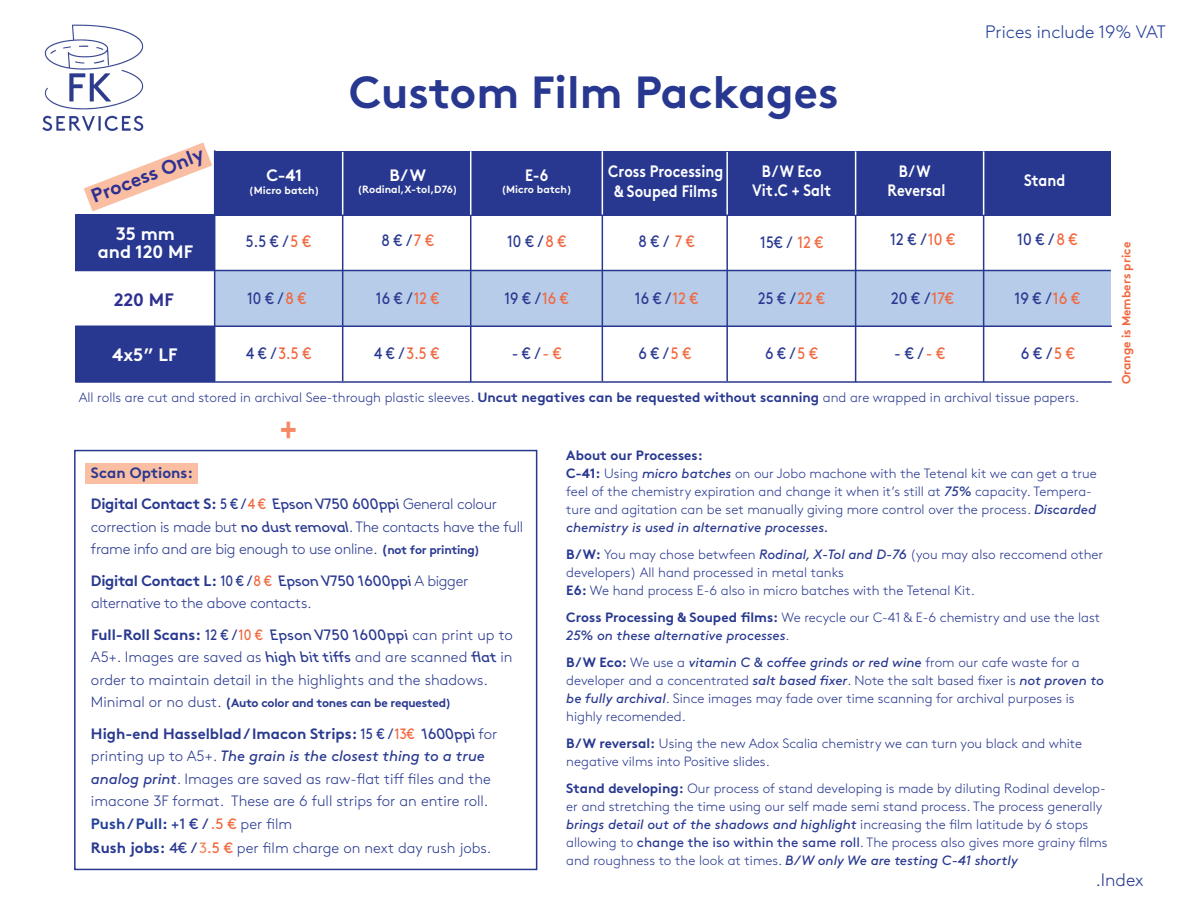
<style>
.page{position:relative;width:1188px;height:918px;background:#fff}
.page>*{position:absolute;margin:0;border:0;box-sizing:border-box;transform-origin:0 0}
.t1{font:700 45px "Brown";color:#283890}
.t2{font:700 36px "Brown";color:#f58961;scale:.87 1}
.t3{font:700 19.5px "Brown";color:#2e3092}
.t4{font:300 18px "Brown";color:#223f99}
.t5{font:700 18px/18px "Brown";color:#fff;text-align:center}
.t6{font:300 18px "Brown";color:#283890}
.t7{font:700 18px "Brown";color:#2e3092}
.t8{font:16.5px "Brown";color:#283890;scale:.87 1}
.t9{font:700 16.5px/19.8px "Brown";color:#fff;text-align:center;scale:.87 1}
.t10{font:16.5px "Brown";color:#283890;scale:.89 1}
.t11{font:16.5px "Brown";color:#f1683f;scale:.87 1}
.t12{font:700 16.5px "Brown";color:#fff}
.t13{font:300 15px/22.5px "Brown";color:#283890}
.t14{font:300 15px/22.5px "Brown";letter-spacing:-.02em;color:#283890}
.t15{font:700 15px/31.5px "Brown";letter-spacing:-.02em;color:#283890}
.t16{font:15px "Brown Regular Backslanted";color:#283890}
.t17{font:300 13.5px/18px "Brown";color:#283890}
.t18{font:700 12px "Brown";letter-spacing:-.02em;color:#283890}
.t19{font:700 12px "Brown";color:#f1683f}
.t20{font:700 10.5px "Brown";color:#fff}
.s1{color:#f1683f}
.s2{color:#283890}
.s3{font-weight:700}
.s4{font-weight:400}
.s5{font-weight:400;color:#f1683f}
.s6{font-family:"Brown Regular Backslanted";font-weight:400}
.s7{font-weight:300}
.s8{font-weight:700;font-size:13.5px}
.s9{font-weight:700;font-size:12px}
.s10{font-family:"Brown";font-weight:700}
.s11{font-family:"Brown"}
.s12{font-family:"Brown";color:#f1683f}
.s13{font-family:"Brown";font-weight:300}
.s14{font-weight:300;font-size:15px}
.s15{font-size:13.5px}
.s16{font-weight:400;font-style:italic}
.s17{font-weight:700;color:#223f99}
.s18{font-weight:400;color:#f58961}
</style>
<div class="page">
<div style="left:85px;top:464px;width:113px;height:20px;background:#fabfa3"></div>
<img style="left:42px;top:24px;width:102px;height:107px">
<div style="left:214px;top:151px;width:897px;height:65px;background:#283890"></div>
<div style="left:75px;top:326px;width:140px;height:56px;background:#283890"></div>
<div style="left:215px;top:270px;width:896px;height:56px;background:#b6cce9"></div>
<div style="left:75px;top:215px;width:140px;height:56px;background:#283890"></div>
<hr style="left:75px;top:270px;width:1036px;height:1px;background:#283890">
<hr style="left:75px;top:326px;width:1037px;height:1px;background:#283890">
<hr style="left:75px;top:381px;width:1037px;height:2px;background:#283890">
<hr style="left:75px;top:214px;width:1036px;height:2px;background:#283890">
<hr style="left:214px;top:150px;width:1px;height:232px;background:#283890">
<hr style="left:342px;top:154px;width:1px;height:227px;background:#283890">
<hr style="left:470px;top:151px;width:1px;height:231px;background:#283890">
<hr style="left:602px;top:151px;width:1px;height:230px;background:#283890">
<hr style="left:983px;top:152px;width:1px;height:230px;background:#283890">
<hr style="left:855px;top:152px;width:1px;height:230px;background:#283890">
<hr style="left:726px;top:154px;width:2px;height:227px;background:#283890">
<hr style="left:342px;top:152px;width:1px;height:63px;background:#fff">
<hr style="left:470px;top:151px;width:1px;height:64px;background:#fff">
<hr style="left:602px;top:151px;width:1px;height:64px;background:#fff">
<hr style="left:983px;top:151px;width:1px;height:64px;background:#fff">
<hr style="left:855px;top:151px;width:1px;height:64px;background:#fff">
<hr style="left:726px;top:152px;width:2px;height:63px;background:#fff">
<div style="left:74px;top:450px;width:463px;height:420px;border:2px solid #283890"></div>
<svg style="left:84px;top:142px;width:128px;height:69px"></svg>
<h3 class="t4" style="left:985px;top:19px;width:182px">Prices include 19% VAT</h3>
<h1 class="t1" style="left:349px;top:56px;width:491px">Custom Film Packages</h1>
<h3 class="t3" style="left:86px;top:183px;width:121px;rotate:-22deg">Process Only</h3>
<h3 class="t5" style="left:98px;top:223px;width:97px">35 mm and 120 MF</h3>
<h3 class="t7" style="left:114px;top:285px;width:62px">220 MF</h3>
<p class="t12" style="left:266px;top:162px;width:37px">C-41</p>
<p class="t20" style="left:249px;top:182px;width:72px">(Micro batch)</p>
<p class="t8" style="left:246px;top:232px;width:76px">5.5 € / <span class="s1">5 €</span></p>
<p class="t8" style="left:247px;top:289px;width:69px">10 € / <span class="s1">8 €</span></p>
<p class="t12" style="left:390px;top:161px;width:38px">B/W</p>
<p class="t20" style="left:357px;top:181px;width:102px">(Rodinal,X-tol,D76)</p>
<p class="t8" style="left:382px;top:231px;width:62px">8 € / <span class="s1">7 €</span></p>
<p class="t8" style="left:376px;top:289px;width:74px">16 € / <span class="s1">12 €</span></p>
<p class="t9" style="left:525px;top:163px;width:28px">E-6</p>
<p class="t20" style="left:501px;top:181px;width:72px">(Micro batch)</p>
<p class="t8" style="left:507px;top:231px;width:69px">10 € / <span class="s1">8 €</span></p>
<p class="t8" style="left:504px;top:289px;width:75px">19 € / <span class="s1">16 €</span></p>
<p class="t9" style="left:608px;top:159px;width:134px">Cross Processing &amp; Souped Films</p>
<p class="t8" style="left:639px;top:231px;width:66px">8 € / <span class="s1">7 €</span></p>
<p class="t9" style="left:752px;top:159px;width:93px">B/W Eco<br>Vit.C + Salt</p>
<p class="t9" style="left:888px;top:159px;width:68px">B/W<br>Reversal</p>
<p class="t10" style="left:890px;top:230px;width:74px">12 € / <span class="s1">10 €</span></p>
<p class="t8" style="left:760px;top:232px;width:74px">15€ / <span class="s1">12 €</span></p>
<p class="t8" style="left:635px;top:289px;width:74px">16 € / <span class="s1">12 €</span></p>
<p class="t8" style="left:758px;top:289px;width:78px">25 € / <span class="s1">22 €</span></p>
<p class="t10" style="left:891px;top:289px;width:72px">20 € / <span class="s1">17€</span></p>
<p class="t11" style="left:246px;top:344px;width:76px"><span class="s2">4 € /</span> 3.5 €</p>
<h3 class="t5" style="left:112px;top:344px;width:67px">4x5” LF</h3>
<p class="t11" style="left:374px;top:344px;width:76px"><span class="s2">4 € /</span> 3.5 €</p>
<p class="t8" style="left:512px;top:344px;width:59px">- € / <span class="s1">- €</span></p>
<p class="t8" style="left:638px;top:344px;width:62px">6 € / <span class="s1">5 €</span></p>
<p class="t8" style="left:765px;top:344px;width:62px">6 € / <span class="s1">5 €</span></p>
<p class="t10" style="left:894px;top:344px;width:59px">- € / <span class="s1">- €</span></p>
<p class="t9" style="left:1024px;top:169px;width:49px">Stand</p>
<p class="t10" style="left:1017px;top:230px;width:69px">10 € / <span class="s1">8 €</span></p>
<p class="t10" style="left:1014px;top:289px;width:75px">19 € / <span class="s1">16 €</span></p>
<p class="t10" style="left:1021px;top:344px;width:62px">6 € / <span class="s1">5 €</span></p>
<p class="t19" style="left:1117px;top:384px;width:144px;rotate:-90deg">Orange is Members price</p>
<p class="t17" style="left:79px;top:387px;width:1002px">All rolls are cut and stored in archival See-through plastic sleeves. <span class="s3">Uncut negatives can be requested without scanning</span> and are wrapped in archival tissue papers.</p>
<h2 class="t2" style="left:280px;top:398px;width:21px">+</h2>
<p class="t15" style="left:91px;top:455px;width:408px">Scan Options:<br>Digital Contact S: <span class="s4">5 € /</span> <span class="s5">4 €</span> <span class="s6">Epson V750 600ppi</span> <span class="s7">General colour</span></p>
<p class="t14" style="left:91px;top:514px;width:434px">correction is made but <span class="s6">no dust removal</span>. The contacts have the full frame info and are big enough to use online. <span class="s8">(</span><span class="s9">not for printing)</span></p>
<p class="t14" style="left:91px;top:568px;width:379px"><span class="s3">Digital Contact L:</span> <span class="s4">10 € /</span> <span class="s5">8 €</span> <span class="s6">Epson V750 1600ppi</span> A bigger alternative to the above contacts.</p>
<p class="t16" style="left:91px;top:623px;width:423px"><span class="s10">Full-Roll Scans:</span> <span class="s11">12 € /</span> <span class="s12">10 €</span> Epson V750 1600ppi <span class="s13">can print up to</span></p>
<p class="t13" style="left:91px;top:645px;width:423px">A5+. Images are saved as <span class="s6">high bit tiffs</span> and are scanned <span class="s6">flat</span> in order to maintain detail in the highlights and the shadows.</p>
<p class="t18" style="left:91px;top:693px;width:362px"><span class="s14">Minimal or no dust.</span> <span class="s15">(</span>Auto color and tones can be requested)</p>
<p class="t13" style="left:91px;top:721px;width:408px"><span class="s3">High-end Hasselblad / Imacon Strips:</span> <span class="s4">15 € /</span> <span class="s5">13€</span> <span class="s6">1600ppi</span> for printing up to A5+. <span class="s16">The grain is the closest thing to a true analog print</span>. Images are saved as raw-flat tiff files and the imacone 3F format. These are 6 full strips for an entire roll.<br><span class="s17">Push / Pull</span><span class="s3">:</span> <span class="s4">+1 € /</span> <span class="s5">.5 €</span> per film</p>
<p class="t13" style="left:91px;top:835px;width:402px"><span class="s3">Rush jobs:</span> <span class="s4">4€ /</span> <span class="s18">3</span><span class="s5">.5 €</span> per film charge on next day rush jobs.</p>
<p class="t17" style="left:566px;top:446px;width:532px"><span class="s3">About our Processes:<br>C-41:</span> Using <span class="s16">micro batches</span> on our Jobo machone with the Tetenal kit we can get a true feel of the chemistry expiration and change it when it’s still at <span class="s16">75%</span> capacity. Tempera&shy;ture and agitation can be set manually giving more control over the process. <span class="s16">Discarded chemistry is used in alternative processes.</span></p>
<p class="t17" style="left:566px;top:544px;width:539px"><span class="s3">B/W:</span> You may chose betwfeen <span class="s16">Rodinal, X-Tol and D-76</span> (you may also reccomend other developers) All hand processed in metal tanks<br><span class="s3">E6:</span> We hand process E-6 also in micro batches with the Tetenal Kit.</p>
<p class="t17" style="left:566px;top:607px;width:535px"><span class="s3">Cross Processing &amp; Souped films:</span> We recycle our C-41 &amp; E-6 chemistry and use the last<br><span class="s16">25% on these alternative processes</span>.</p>
<p class="t17" style="left:566px;top:652px;width:539px"><span class="s3">B/W Eco:</span> We use a <span class="s16">vitamin C &amp; coffee grinds or red wine</span> from our cafe waste for a developer and a concentrated <span class="s16">salt based fixer</span>. Note the salt based fixer is <span class="s16">not proven to be fully archival</span>. Since images may fade over time scanning for archival purposes is highly recomended.</p>
<p class="t17" style="left:566px;top:734px;width:517px"><span class="s3">B/W reversal:</span> Using the new Adox Scalia chemistry we can turn you black and white negative vilms into Positive slides.</p>
<p class="t17" style="left:566px;top:779px;width:543px"><span class="s3">Stand developing:</span> Our process of stand developing is made by diluting Rodinal develop&shy;er and stretching the time using our self made semi stand process. The process generally <span class="s16">brings detail out of the shadows and highlight</span> increasing the film latitude by 6 stops allowing to <span class="s4">change the iso within the same roll</span>. The process also gives more grainy films and roughness to the look at times. <span class="s16">B/W only We are testing C-41 shortly</span></p>
<h3 class="t6" style="left:1095px;top:867px;width:50px">.Index</h3>
</div>
